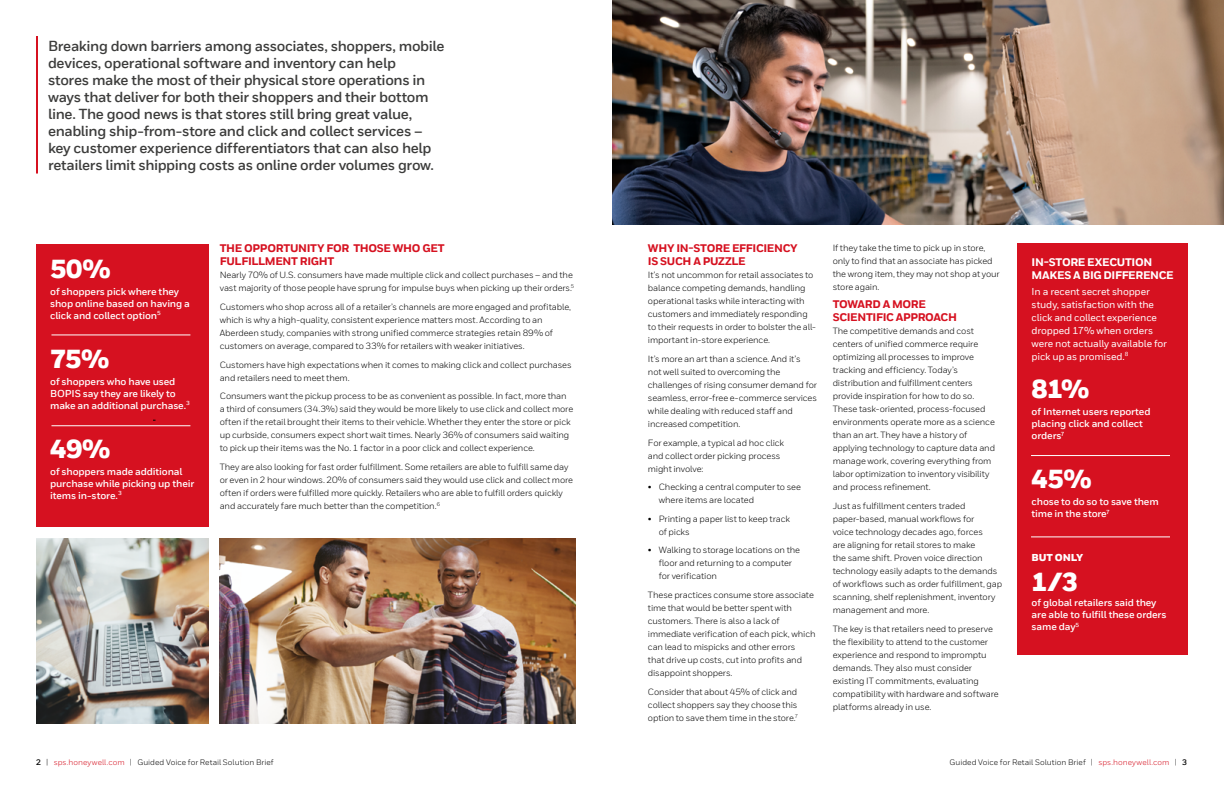
<style>
.page{position:relative;width:1224px;height:792px;background:#fff}
.page>*{position:absolute;margin:0;border:0;box-sizing:border-box;transform-origin:0 0}
.t1{font:900 26px "Honeywell Sans TT";letter-spacing:-.015em;color:#fff}
.t2{font:700 14.5px/17px "Honeywell Sans TT";letter-spacing:-.025em;color:#3c3c3b}
.t3{font:800 11px/13px "Honeywell Sans TT";letter-spacing:-.03em;color:#d61120}
.t4{font:800 11px/13px "Honeywell Sans TT";letter-spacing:-.025em;color:#fff}
.t5{font:700 10px/12px "Honeywell Sans TT";letter-spacing:-.015em;color:#fff}
.t6{font:500 10px/13px "Honeywell Sans TT";letter-spacing:-.015em;color:#fff}
.t7{font:900 10px "Honeywell Sans TT";letter-spacing:-.015em;color:#fff}
.t8{font:9px/13px "Honeywell Sans TT";letter-spacing:-.015em;color:#000}
.t9{font:8px "Honeywell Sans";letter-spacing:.005em;color:#000}
.s1{font-weight:700}
.s2{color:#d61120}
</style>
<div class="page">
<img style="left:612px;top:0;width:612px;height:225px">
<hr style="left:36px;top:36px;width:2px;height:138px;background:#d61120">
<div style="left:36px;top:244px;width:172px;height:283px;background:#d61120"></div>
<div style="left:1017px;top:243px;width:171px;height:411px;background:#d61120"></div>
<img style="left:36px;top:538px;width:172px;height:185px">
<img style="left:220px;top:538px;width:356px;height:185px">
<hr style="left:1031px;top:455px;width:139px;height:1px;background:#fff">
<hr style="left:1031px;top:536px;width:139px;height:1px;background:#fff">
<hr style="left:51px;top:334px;width:139px;height:1px;background:#fff">
<hr style="left:51px;top:425px;width:139px;height:1px;background:#fff">
<p class="t2" style="left:48px;top:38px;width:398px">Breaking down barriers among associates, shoppers, mobile devices, operational software and inventory can help<br>stores make the most of their physical store operations in ways that deliver for both their shoppers and their bottom line. The good news is that stores still bring great value, enabling ship-from-store and click and collect services – key customer experience differentiators that can also help retailers limit shipping costs as online order volumes grow.</p>
<h1 class="t1" style="left:50px;top:253px;width:62px">50%</h1>
<p class="t5" style="left:50px;top:285px;width:141px">of shoppers pick where they shop online based on having a click and collect option<sup>5</sup></p>
<h1 class="t1" style="left:50px;top:343px;width:61px">75%</h1>
<p class="t5" style="left:50px;top:375px;width:141px">of shoppers who have used<br>BOPIS say they are likely to make an additional purchase.<sup>3</sup></p>
<h1 class="t1" style="left:50px;top:433px;width:62px">49%</h1>
<p class="t5" style="left:50px;top:465px;width:146px">of shoppers made additional purchase while picking up their items in-store.<sup>3</sup></p>
<p class="t3" style="left:220px;top:242px;width:226px">THE OPPORTUNITY FOR THOSE WHO GET<br>FULFILLMENT RIGHT</p>
<p class="t8" style="left:220px;top:269px;width:356px">Nearly 70% of U.S. consumers have made multiple click and collect purchases – and the vast majority of those people have sprung for impulse buys when picking up their orders.<sup>5</sup></p>
<p class="t8" style="left:220px;top:300px;width:353px">Customers who shop across all of a retailer’s channels are more engaged and profitable, which is why a high-quality, consistent experience matters most. According to an Aberdeen study, companies with strong unified commerce strategies retain 89% of customers on average, compared to 33% for retailers with weaker initiatives.</p>
<p class="t8" style="left:220px;top:358px;width:353px">Customers have high expectations when it comes to making click and collect purchases and retailers need to meet them.</p>
<p class="t8" style="left:220px;top:390px;width:355px">Consumers want the pickup process to be as convenient as possible. In fact, more than a third of consumers (34.3%) said they would be more likely to use click and collect more often if the retail brought their items to their vehicle. Whether they enter the store or pick up curbside, consumers expect short wait times. Nearly 36% of consumers said waiting to pick up their items was the No. 1 factor in a poor click and collect experience.</p>
<p class="t8" style="left:220px;top:460px;width:355px">They are also looking for fast order fulfillment. Some retailers are able to fulfill same day or even in 2 hour windows. 20% of consumers said they would use click and collect more often if orders were fulfilled more quickly. Retailers who are able to fulfill orders quickly and accurately fare much better than the competition.<sup>6</sup></p>
<p class="t3" style="left:648px;top:242px;width:151px">WHY IN-STORE EFFICIENCY<br>IS SUCH A PUZZLE</p>
<p class="t8" style="left:648px;top:269px;width:170px">It's not uncommon for retail associates to balance competing demands, handling operational tasks while interacting with customers and immediately responding to their requests in order to bolster the all&shy;important in-store experience.</p>
<p class="t8" style="left:648px;top:352px;width:171px">It’s more an art than a science. And it’s<br>not well suited to overcoming the challenges of rising consumer demand for seamless, error-free e-commerce services while dealing with reduced staff and increased competition.</p>
<p class="t8" style="left:648px;top:436px;width:138px">For example, a typical ad hoc click and collect order picking process might involve:</p>
<p class="t8" style="left:659px;top:481px;width:144px;text-indent:-11px">• Checking a central computer to see where items are located</p>
<p class="t8" style="left:659px;top:512px;width:133px;text-indent:-11px">• Printing a paper list to keep track of picks</p>
<p class="t8" style="left:659px;top:544px;width:143px;text-indent:-11px">• Walking to storage locations on the floor and returning to a computer for verification</p>
<p class="t8" style="left:648px;top:589px;width:169px">These practices consume store associate time that would be better spent with customers. There is also a lack of immediate verification of each pick, which can lead to mispicks and other errors<br>that drive up costs, cut into profits and disappoint shoppers.</p>
<p class="t8" style="left:648px;top:685px;width:151px;text-align:justify">Consider that about 45% of click and collect shoppers say they choose this option to save them time in the store.<sup>7</sup></p>
<p class="t8" style="left:833px;top:241px;width:168px">If they take the time to pick up in store, only to find that an associate has picked the wrong item, they may not shop at your store again.</p>
<p class="t3" style="left:833px;top:298px;width:126px">TOWARD A MORE<br>SCIENTIFIC APPROACH</p>
<p class="t8" style="left:833px;top:325px;width:164px">The competitive demands and cost centers of unified commerce require optimizing all processes to improve tracking and efficiency. Today’s distribution and fulfillment centers provide inspiration for how to do so.<br>These task-oriented, process-focused environments operate more as a science than an art. They have a history of applying technology to capture data and manage work, covering everything from labor optimization to inventory visibility and process refinement.</p>
<p class="t8" style="left:833px;top:499px;width:171px">Just as fulfillment centers traded paper-based, manual workflows for<br>voice technology decades ago, forces<br>are aligning for retail stores to make<br>the same shift. Proven voice direction technology easily adapts to the demands of workflows such as order fulfillment, gap scanning, shelf replenishment, inventory management and more.</p>
<p class="t8" style="left:833px;top:622px;width:168px">The key is that retailers need to preserve the flexibility to attend to the customer experience and respond to impromptu demands. They also must consider existing IT commitments, evaluating compatibility with hardware and software platforms already in use.</p>
<p class="t4" style="left:1032px;top:256px;width:144px">IN-STORE EXECUTION<br>MAKES A BIG DIFFERENCE</p>
<p class="t6" style="left:1032px;top:285px;width:137px">In a recent secret shopper study, satisfaction with the click and collect experience dropped 17% when orders were not actually available for pick up as promised.<sup>8</sup></p>
<h1 class="t1" style="left:1032px;top:373px;width:59px">81%</h1>
<p class="t5" style="left:1032px;top:406px;width:121px">of Internet users reported placing click and collect orders<sup>7</sup></p>
<h1 class="t1" style="left:1032px;top:463px;width:62px">45%</h1>
<p class="t5" style="left:1032px;top:496px;width:129px">chose to do so to save them time in the store<sup>7</sup></p>
<p class="t7" style="left:1032px;top:552px;width:53px">BUT ONLY</p>
<h1 class="t1" style="left:1032px;top:566px;width:48px">1/3</h1>
<p class="t5" style="left:1032px;top:597px;width:137px">of global retailers said they are able to fulfill these orders same day<sup>5</sup></p>
<p class="t9" style="left:36px;top:757px;width:239px"><span class="s1">2</span> | <span class="s2">sps.honeywell.com</span> | Guided Voice for Retail Solution Brief</p>
<p class="t9" style="left:950px;top:757px;width:239px">Guided Voice for Retail Solution Brief | <span class="s2">sps.honeywell.com</span> | <span class="s1">3</span></p>
</div>
